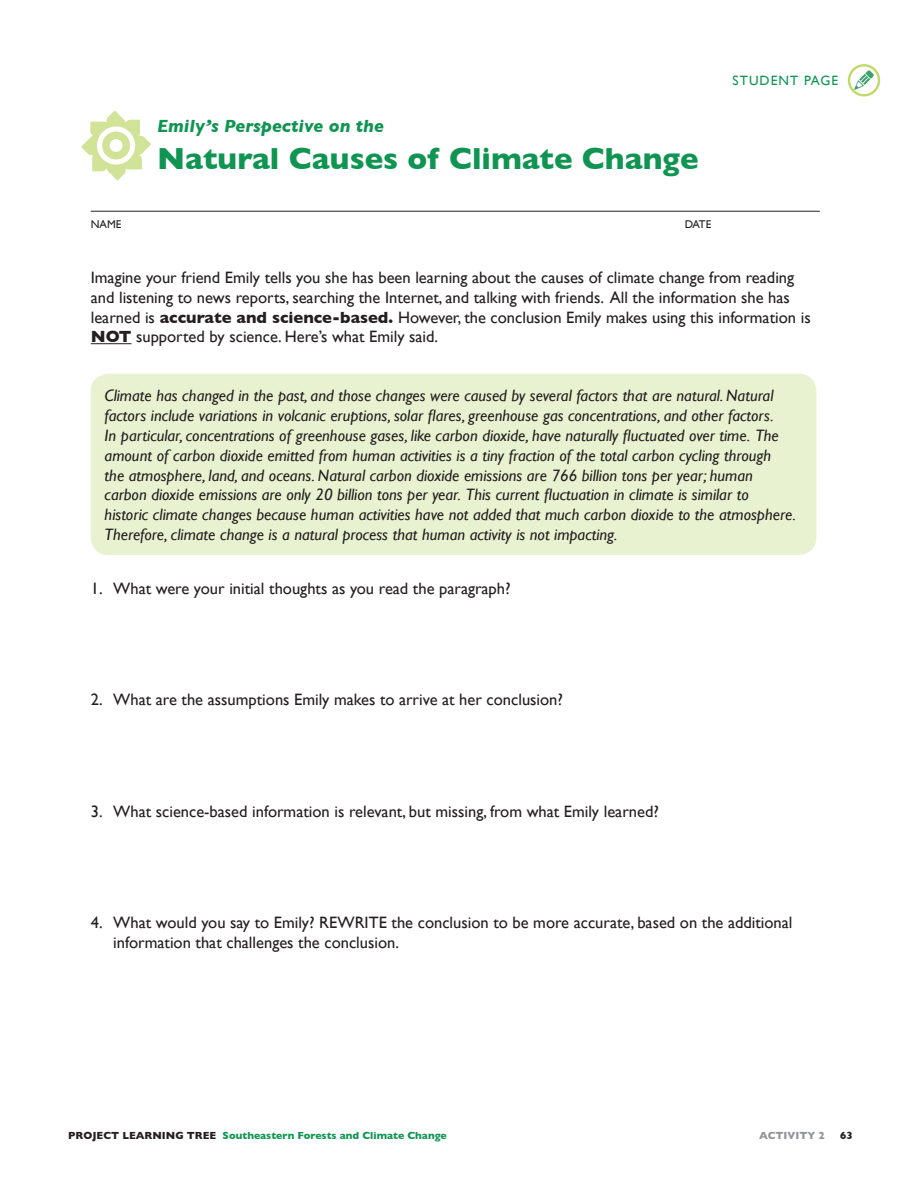
<style>
.page{position:relative;width:918px;height:1188px;background:#fff}
.page>*{position:absolute;margin:0;border:0;box-sizing:border-box;transform-origin:0 0}
.Activity_Heading_2{font:700 31.05px "Gill Sans";color:#0f9551}
.Activity_Heading_2-2{font:italic 700 18px "Gill Sans";color:#0f9551}
.t1{font:italic 16.5px/19.8px "Gill Sans";color:#231f20}
.t2{font:16.5px/19.8px "Gill Sans";color:#231f20}
.t3{font:13.5px "Gill Sans";letter-spacing:.075em;color:#0f9551}
.t4{font:11.25px "Gill Sans";color:#231f20}
.Activity_Heading_2-3{font:700 10.5px "Gill Sans";color:#0f9551}
.Activity_Heading_2-4{font:700 10.5px "Gill Sans";color:#919396}
.Activity_Heading_2-5{font:700 10.5px "Gill Sans";color:#231f20}
.s1{font-weight:700}
.s2{color:#231f20}
</style>
<div class="page">
<svg style="left:842px;top:59px;width:44px;height:43px"></svg>
<div style="left:850px;top:66px;width:28px;height:28px;background:#fff;border-radius:50%"></div>
<svg style="left:854px;top:70px;width:20px;height:20px"></svg>
<div style="left:848px;top:64px;width:32px;height:33px;border:2px solid #c1d96b;border-radius:50%"></div>
<hr style="left:91px;top:343px;width:40px;height:1px;background:#231f20">
<hr style="left:91px;top:211px;width:729px;height:1px;background:#231f20">
<div style="left:91px;top:374px;width:725px;height:181px;background:#e9f2d0;border-radius:18px"></div>
<svg style="left:81px;top:110px;width:70px;height:71px"></svg>
<p class="Activity_Heading_2-2" style="left:157px;top:116px;width:228px">Emily’s Perspective on the</p>
<p class="Activity_Heading_2" style="left:157px;top:141px;width:543px">Natural Causes of Climate Change</p>
<p class="t4" style="left:91px;top:217px;width:32px">NAME</p>
<p class="t4" style="left:685px;top:217px;width:28px">DATE</p>
<p class="t3" style="left:733px;top:73px;width:107px">STUDENT PAGE</p>
<p class="t2" style="left:91px;top:267px;width:721px">Imagine your friend Emily tells you she has been learning about the causes of climate change from reading and listening to news reports, searching the Internet, and talking with friends. All the information she has learned is <span class="s1">accurate and science-based.</span> However, the conclusion Emily makes using this information is <span class="s1">NOT</span> supported by science. Here’s what Emily said.</p>
<p class="t1" style="left:105px;top:386px;width:693px">Climate has changed in the past, and those changes were caused by several factors that are natural. Natural factors include variations in volcanic eruptions, solar flares, greenhouse gas concentrations, and other factors.<br>In particular, concentrations of greenhouse gases, like carbon dioxide, have naturally fluctuated over time. The amount of carbon dioxide emitted from human activities is a tiny fraction of the total carbon cycling through<br>the atmosphere, land, and oceans. Natural carbon dioxide emissions are 766 billion tons per year; human carbon dioxide emissions are only 20 billion tons per year. This current fluctuation in climate is similar to historic climate changes because human activities have not added that much carbon dioxide to the atmosphere.<br>Therefore, climate change is a natural process that human activity is not impacting.</p>
<p class="t2" style="left:91px;top:578px;width:421px">1. What were your initial thoughts as you read the paragraph?</p>
<p class="t2" style="left:91px;top:690px;width:474px">2. What are the assumptions Emily makes to arrive at her conclusion?</p>
<p class="t2" style="left:91px;top:801px;width:570px">3. What science-based information is relevant, but missing, from what Emily learned?</p>
<p class="t2" style="left:113px;top:913px;width:681px;text-indent:-22px">4. What would you say to Emily? REWRITE the conclusion to be more accurate, based on the additional information that challenges the conclusion.</p>
<p class="Activity_Heading_2-3" style="left:68px;top:1129px;width:380px"><span class="s2">PROJECT LEARNING TREE</span> Southeastern Forests and Climate Change</p>
<p class="Activity_Heading_2-4" style="left:759px;top:1129px;width:67px">ACTIVITY 2</p>
<p class="Activity_Heading_2-5" style="left:840px;top:1129px;width:14px">63</p>
</div>
